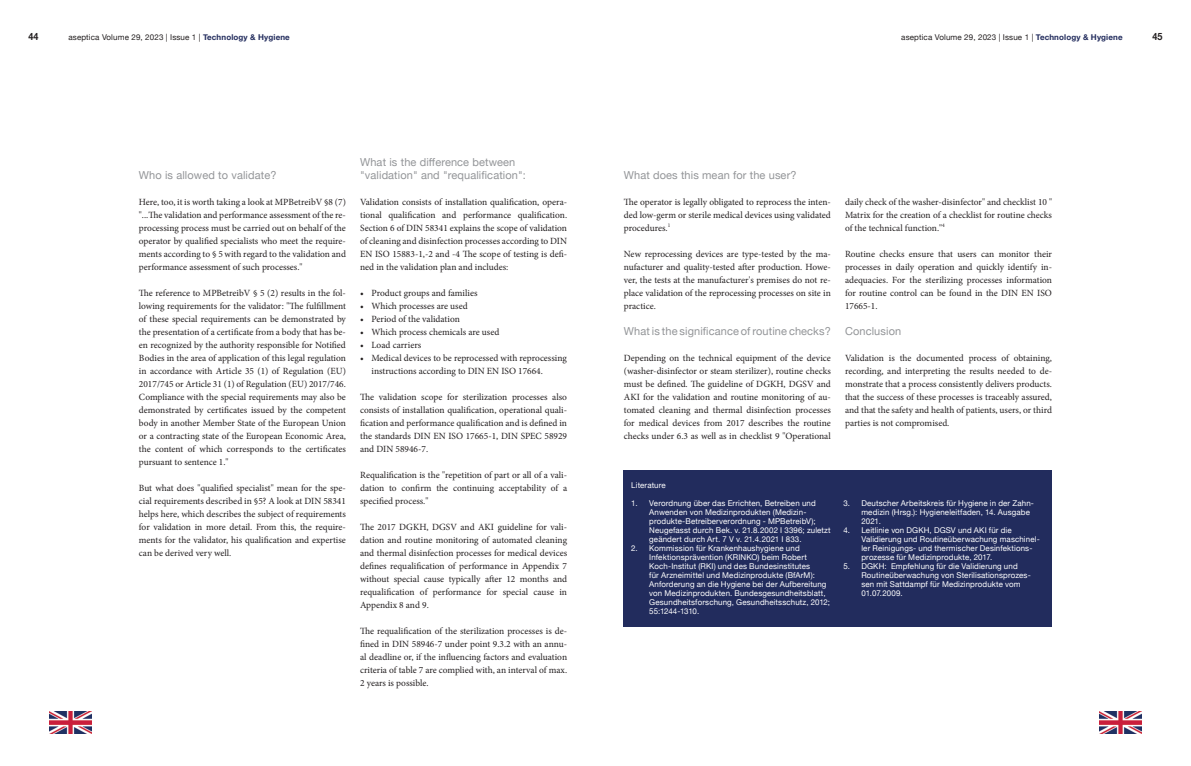
<style>
.page{position:relative;width:1191px;height:766px;background:#fff}
.page>*{position:absolute;margin:0;border:0;box-sizing:border-box;transform-origin:0 0}
.Zwischenhead_1{font:11px "Helvetica Neue";letter-spacing:.01em;color:#939598}
.t1{font:700 10px "Helvetica Neue";color:#231f20;scale:.9 1}
.Fließtext{font:9.5px/13px "Minion Pro";color:#231f20;text-align:justify}
.Literaturverzeichnis{font:8px/9px "Helvetica Neue";letter-spacing:.015em;color:#fff}
.t2{font:8px "Helvetica Neue";letter-spacing:.015em;color:#231f20}
.s1{font-weight:700;color:#222c5d}
</style>
<div class="page">
<img style="left:49px;top:711px;width:43px;height:21px">
<img style="left:1099px;top:711px;width:42px;height:21px">
<div style="left:624px;top:470px;width:428px;height:157px;background:#222c5d"></div>
<p class="t1" style="left:28px;top:29px;width:13px">44</p>
<p class="t2" style="left:68px;top:31px;width:223px">aseptica Volume 29, 2023 | Issue 1 | <span class="s1">Technology &amp; Hygiene</span></p>
<p class="t2" style="left:901px;top:31px;width:223px">aseptica Volume 29, 2023 | Issue 1 | <span class="s1">Technology &amp; Hygiene</span></p>
<p class="t1" style="left:1152px;top:29px;width:13px">45</p>
<p class="Zwischenhead_1" style="left:139px;top:167px;width:139px">Who is allowed to validate?</p>
<p class="Fließtext" style="left:139px;top:195px;width:208px">Here, too, it is worth taking a look at MPBetreibV §8 (7) "...The validation and performance assessment of the re&shy;processing process must be carried out on behalf of the operator by qualified specialists who meet the require&shy;ments according to § 5 with regard to the validation and performance assessment of such processes."</p>
<p class="Fließtext" style="left:139px;top:286px;width:208px">The reference to MPBetreibV § 5 (2) results in the fol&shy;lowing requirements for the validator: "The fulfillment of these special requirements can be demonstrated by the presentation of a certificate from a body that has be&shy;en recognized by the authority responsible for Notified Bodies in the area of application of this legal regulation in accordance with Article 35 (1) of Regulation (EU)<br>2017/745 or Article 31 (1) of Regulation (EU) 2017/746.<br>Compliance with the special requirements may also be demonstrated by certificates issued by the competent body in another Member State of the European Union or a contracting state of the European Economic Area, the content of which corresponds to the certificates pursuant to sentence 1."</p>
<p class="Fließtext" style="left:139px;top:481px;width:208px">But what does "qualified specialist" mean for the spe&shy;cial requirements described in §5? A look at DIN 58341 helps here, which describes the subject of requirements for validation in more detail. From this, the require&shy;ments for the validator, his qualification and expertise can be derived very well.</p>
<p class="Zwischenhead_1" style="left:360px;top:154px;width:157px">What is the difference between</p>
<p class="Zwischenhead_1" style="left:360px;top:167px;width:167px">"validation" and "requalification":</p>
<p class="Fließtext" style="left:360px;top:195px;width:208px">Validation consists of installation qualification, opera&shy;tional qualification and performance qualification.<br>Section 6 of DIN 58341 explains the scope of validation of cleaning and disinfection processes according to DIN EN ISO 15883-1,-2 and -4 The scope of testing is defi&shy;ned in the validation plan and includes:</p>
<p class="Fließtext" style="left:360px;top:286px;width:119px">• Product groups and families</p>
<p class="Fließtext" style="left:360px;top:299px;width:109px">• Which processes are used</p>
<p class="Fließtext" style="left:360px;top:312px;width:101px">• Period of the validation</p>
<p class="Fließtext" style="left:360px;top:325px;width:141px">• Which process chemicals are used</p>
<p class="Fließtext" style="left:360px;top:338px;width:63px">• Load carriers</p>
<p class="Fließtext" style="left:371px;top:351px;width:197px;text-indent:-11px">• Medical devices to be reprocessed with reprocessing instructions according to DIN EN ISO 17664.</p>
<p class="Fließtext" style="left:360px;top:390px;width:208px">The validation scope for sterilization processes also consists of installation qualification, operational quali&shy;fication and performance qualification and is defined in the standards DIN EN ISO 17665-1, DIN SPEC 58929 and DIN 58946-7.</p>
<p class="Fließtext" style="left:360px;top:468px;width:208px">Requalification is the "repetition of part or all of a vali&shy;dation to confirm the continuing acceptability of a specified process."</p>
<p class="Fließtext" style="left:360px;top:520px;width:208px">The 2017 DGKH, DGSV and AKI guideline for vali&shy;dation and routine monitoring of automated cleaning and thermal disinfection processes for medical devices defines requalification of performance in Appendix 7 without special cause typically after 12 months and requalification of performance for special cause in Appendix 8 and 9.</p>
<p class="Fließtext" style="left:360px;top:624px;width:208px">The requalification of the sterilization processes is de&shy;fined in DIN 58946-7 under point 9.3.2 with an annu&shy;al deadline or, if the influencing factors and evaluation criteria of table 7 are complied with, an interval of max.<br>2 years is possible.</p>
<p class="Zwischenhead_1" style="left:624px;top:167px;width:174px">What does this mean for the user?</p>
<p class="Fließtext" style="left:624px;top:195px;width:208px">The operator is legally obligated to reprocess the inten&shy;ded low-germ or sterile medical devices using validated procedures.<sup>1</sup></p>
<p class="Fließtext" style="left:624px;top:247px;width:208px">New reprocessing devices are type-tested by the ma&shy;nufacturer and quality-tested after production. Howe&shy;ver, the tests at the manufacturer's premises do not re&shy;place validation of the reprocessing processes on site in practice.</p>
<p class="Zwischenhead_1" style="left:624px;top:323px;width:208px">What is the significance of routine checks?</p>
<p class="Fließtext" style="left:624px;top:351px;width:208px">Depending on the technical equipment of the device (washer-disinfector or steam sterilizer), routine checks must be defined. The guideline of DGKH, DGSV and AKI for the validation and routine monitoring of au&shy;tomated cleaning and thermal disinfection processes for medical devices from 2017 describes the routine checks under 6.3 as well as in checklist 9 "Operational</p>
<p class="Fließtext" style="left:845px;top:195px;width:208px">daily check of the washer-disinfector" and checklist 10 " Matrix for the creation of a checklist for routine checks of the technical function."<sup>4</sup></p>
<p class="Fließtext" style="left:845px;top:247px;width:208px">Routine checks ensure that users can monitor their processes in daily operation and quickly identify in&shy;adequacies. For the sterilizing processes information for routine control can be found in the DIN EN ISO 17665-1.</p>
<p class="Zwischenhead_1" style="left:845px;top:323px;width:58px">Conclusion</p>
<p class="Fließtext" style="left:845px;top:351px;width:208px">Validation is the documented process of obtaining, recording, and interpreting the results needed to de&shy;monstrate that a process consistently delivers products. that the success of these processes is traceably assured, and that the safety and health of patients, users, or third parties is not compromised.</p>
<p class="Literaturverzeichnis" style="left:631px;top:481px;width:36px">Literature</p>
<p class="Literaturverzeichnis" style="left:649px;top:499px;width:183px;text-indent:-18px">1. Verordnung über das Errichten, Betreiben und Anwenden von Medizinprodukten (Medizin&shy;produkte-Betreiberverordnung - MPBetreibV); Neugefasst durch Bek. v. 21.8.2002 I 3396; zuletzt geändert durch Art. 7 V v. 21.4.2021 I 833.</p>
<p class="Literaturverzeichnis" style="left:649px;top:544px;width:182px;text-indent:-18px">2. Kommission für Krankenhaushygiene und Infektionsprävention (KRINKO) beim Robert Koch-Institut (RKI) und des Bundesinstitutes<br>für Arzneimittel und Medizinprodukte (BfArM):<br>Anforderung an die Hygiene bei der Aufbereitung von Medizinprodukten. Bundesgesundheitsblatt, Gesundheitsforschung, Gesundheitsschutz, 2012; 55:1244-1310.</p>
<p class="Literaturverzeichnis" style="left:861px;top:499px;width:174px;text-indent:-18px">3. Deutscher Arbeitskreis für Hygiene in der Zahn&shy;medizin (Hrsg.): Hygieneleitfaden, 14. Ausgabe<br>2021.</p>
<p class="Literaturverzeichnis" style="left:861px;top:526px;width:180px;text-indent:-18px">4. Leitlinie von DGKH, DGSV und AKI für die Validierung und Routineüberwachung maschinel&shy;ler Reinigungs- und thermischer Desinfektions&shy;prozesse für Medizinprodukte, 2017.</p>
<p class="Literaturverzeichnis" style="left:861px;top:562px;width:171px;text-indent:-18px">5. DGKH: Empfehlung für die Validierung und Routineüberwachung von Sterilisationsprozes&shy;sen mit Sattdampf für Medizinprodukte vom 01.07.2009.</p>
</div>
